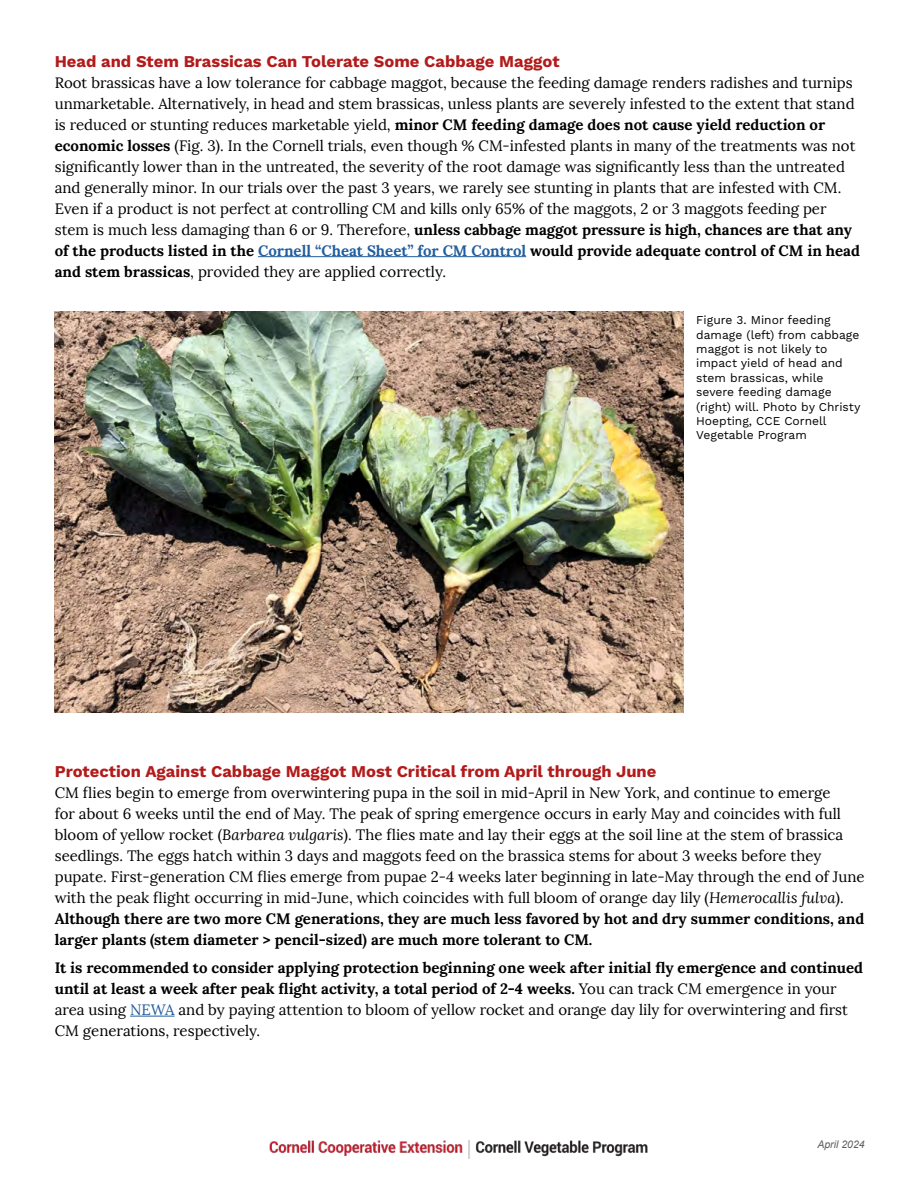
<style>
.page{position:relative;width:918px;height:1188px;background:#fff}
.page>*{position:absolute;margin:0;border:0;box-sizing:border-box;transform-origin:0 0}
.Heading_3{font:700 16.5px "Work Sans";color:#b31b1b}
.Body_Paragraph{font:15px/21px "Lora";color:#000}
.Body_Paragraph-2{font:700 15px/21px "Lora";color:#000}
.t1{font:12px/14.4px "Work Sans";color:#000}
.Body_Paragraph-3{font:italic 10.5px "Arial";color:#5d5d60}
.s1{font-weight:700}
.s2{font-weight:700;color:#215e9e}
.s3{font-style:italic}
.s4{font-weight:400}
.s5{font-weight:400;color:#215e9e}
</style>
<div class="page">
<hr style="left:258px;top:256px;width:268px;height:1px;background:#215e9e">
<img style="left:55px;top:311px;width:628px;height:402px">
<hr style="left:130px;top:1016px;width:45px;height:1px;background:#215e9e">
<img style="left:269px;top:1140px;width:378px;height:18px">
<h3 class="Heading_3" style="left:55px;top:51px;width:506px">Head and Stem Brassicas Can Tolerate Some Cabbage Maggot</h3>
<p class="Body_Paragraph" style="left:55px;top:72px;width:807px">Root brassicas have a low tolerance for cabbage maggot, because the feeding damage renders radishes and turnips unmarketable. Alternatively, in head and stem brassicas, unless plants are severely infested to the extent that stand is reduced or stunting reduces marketable yield, <span class="s1">minor CM feeding damage does not cause yield reduction or economic losses</span> (Fig. 3). In the Cornell trials, even though % CM-infested plants in many of the treatments was not significantly lower than in the untreated, the severity of the root damage was significantly less than the untreated and generally minor. In our trials over the past 3 years, we rarely see stunting in plants that are infested with CM.<br>Even if a product is not perfect at controlling CM and kills only 65% of the maggots, 2 or 3 maggots feeding per stem is much less damaging than 6 or 9. Therefore, <span class="s1">unless cabbage maggot pressure is high, chances are that any of the products listed in the</span> <span class="s2">Cornell “Cheat Sheet” for CM Control</span> <span class="s1">would provide adequate control of CM in head and stem brassicas</span>, provided they are applied correctly.</p>
<p class="t1" style="left:696px;top:313px;width:166px">Figure 3. Minor feeding damage (left) from cabbage maggot is not likely to impact yield of head and stem brassicas, while severe feeding damage (right) will. Photo by Christy<br>Hoepting, CCE Cornell<br>Vegetable Program</p>
<h3 class="Heading_3" style="left:55px;top:762px;width:603px">Protection Against Cabbage Maggot Most Critical from April through June</h3>
<p class="Body_Paragraph" style="left:55px;top:783px;width:812px">CM flies begin to emerge from overwintering pupa in the soil in mid-April in New York, and continue to emerge<br>for about 6 weeks until the end of May. The peak of spring emergence occurs in early May and coincides with full bloom of yellow rocket (<span class="s3">Barbarea vulgaris</span>). The flies mate and lay their eggs at the soil line at the stem of brassica seedlings. The eggs hatch within 3 days and maggots feed on the brassica stems for about 3 weeks before they pupate. First-generation CM flies emerge from pupae 2-4 weeks later beginning in late-May through the end of June with the peak flight occurring in mid-June, which coincides with full bloom of orange day lily (<span class="s3">Hemerocallis fulva</span>).<br><span class="s1">Although there are two more CM generations, they are much less favored by hot and dry summer conditions, and larger plants (stem diameter &gt; pencil-sized) are much more tolerant to CM.</span></p>
<p class="Body_Paragraph-2" style="left:55px;top:957px;width:810px">It is recommended to consider applying protection beginning one week after initial fly emergence and continued until at least a week after peak flight activity, a total period of 2-4 weeks. <span class="s4">You can track CM emergence in your area using</span> <span class="s5">NEWA</span> <span class="s4">and by paying attention to bloom of yellow rocket and orange day lily for overwintering and first CM generations, respectively.</span></p>
<p class="Body_Paragraph-3" style="left:817px;top:1137px;width:49px">April 2024</p>
</div>
